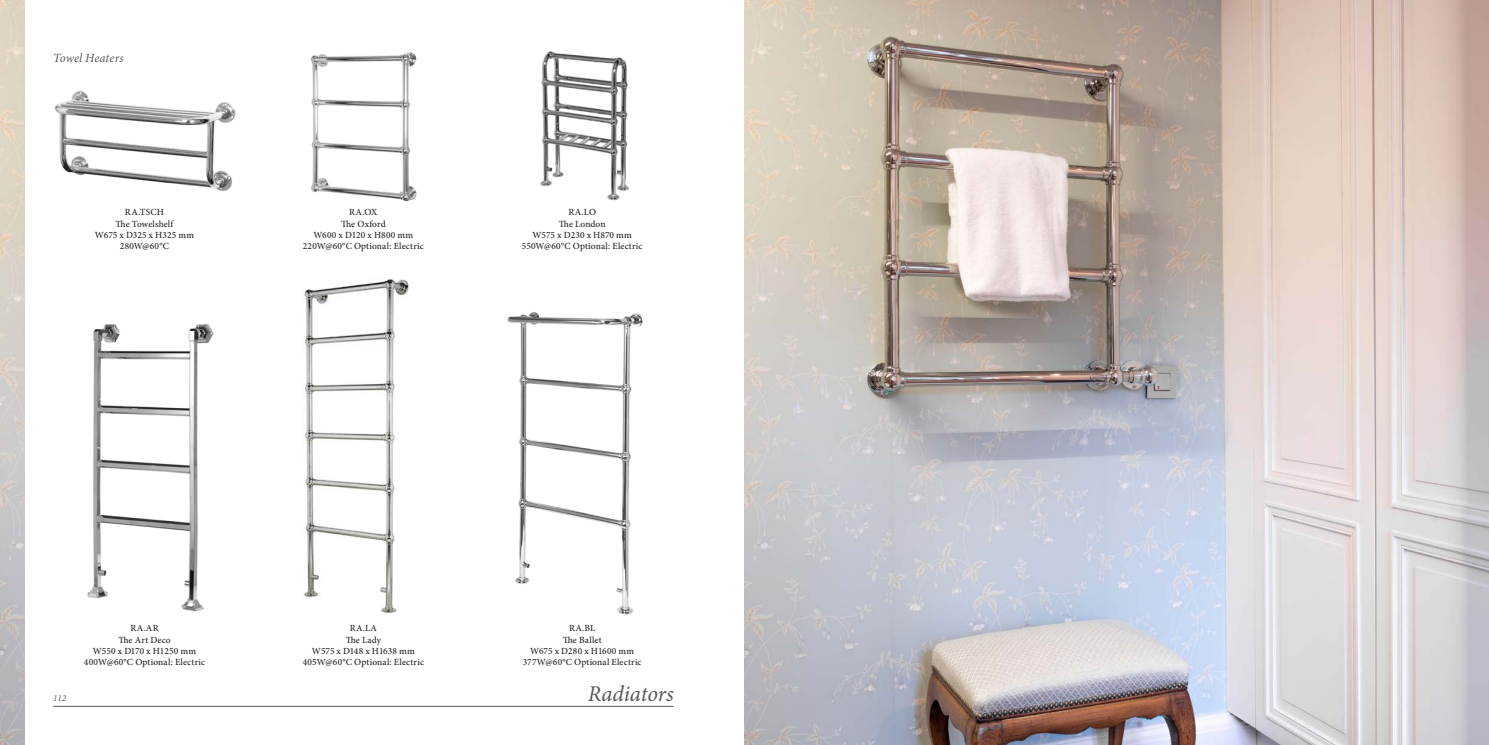
<style>
.page{position:relative;width:1489px;height:745px;background:#fff}
.page>*{position:absolute;margin:0;border:0;box-sizing:border-box;transform-origin:0 0}
.t1{font:italic 22.5px "Minion Pro";letter-spacing:-.005em;color:#57585a}
.subtitel{font:italic 12.5px "Minion Pro";letter-spacing:.005em;color:#57585a}
.omschrijving{font:500 9.38px "Minion Pro";letter-spacing:.015em;color:#231f20}
.omschrijving-2{font:500 9.38px "Minion Pro";letter-spacing:-.005em;color:#231f20}
.t2{font:italic 9px "Minion Pro";color:#57585a}
</style>
<div class="page">
<hr style="left:53px;top:705px;width:620px;height:1px;background:#57585a">
<img style="left:0;top:0;width:25px;height:744px">
<img style="left:55px;top:91px;width:181px;height:100px">
<img style="left:311px;top:52px;width:106px;height:150px">
<img style="left:540px;top:51px;width:89px;height:150px">
<img style="left:304px;top:279px;width:105px;height:334px">
<img style="left:507px;top:312px;width:136px;height:303px">
<img style="left:87px;top:324px;width:127px;height:288px">
<img style="left:744px;top:0;width:744px;height:744px">
<p class="subtitel" style="left:53px;top:50px;width:72px">Towel Heaters</p>
<p class="omschrijving" style="left:125px;top:206px;width:41px">RA.TSCH</p>
<p class="omschrijving" style="left:116px;top:217px;width:59px">The Towelshelf</p>
<p class="omschrijving" style="left:95px;top:228px;width:101px">W675 x D325 x H325 mm</p>
<p class="omschrijving" style="left:120px;top:239px;width:51px">280W@60°C</p>
<p class="omschrijving" style="left:349px;top:206px;width:30px">RA.OX</p>
<p class="omschrijving" style="left:341px;top:217px;width:46px">The Oxford</p>
<p class="omschrijving" style="left:313px;top:228px;width:101px">W600 x D120 x H800 mm</p>
<p class="omschrijving" style="left:303px;top:239px;width:122px">220W@60°C Optional: Electric</p>
<p class="omschrijving" style="left:568px;top:206px;width:29px">RA.LO</p>
<p class="omschrijving" style="left:559px;top:217px;width:48px">The London</p>
<p class="omschrijving" style="left:532px;top:228px;width:101px">W575 x D230 x H870 mm</p>
<p class="omschrijving" style="left:522px;top:239px;width:122px">550W@60°C Optional: Electric</p>
<p class="omschrijving" style="left:130px;top:621px;width:30px">RA.AR</p>
<p class="omschrijving" style="left:118px;top:633px;width:54px">The Art Deco</p>
<p class="omschrijving" style="left:93px;top:644px;width:105px">W550 x D170 x H1250 mm</p>
<p class="omschrijving" style="left:84px;top:655px;width:123px">400W@60°C Optional: Electric</p>
<p class="omschrijving" style="left:350px;top:621px;width:29px">RA.LA</p>
<p class="omschrijving" style="left:346px;top:633px;width:37px">The Lady</p>
<p class="omschrijving-2" style="left:312px;top:644px;width:104px">W575 x D148 x H1638 mm</p>
<p class="omschrijving" style="left:303px;top:655px;width:123px">405W@60°C Optional: Electric</p>
<p class="omschrijving" style="left:569px;top:621px;width:28px">RA.BL</p>
<p class="omschrijving" style="left:562px;top:633px;width:40px">The Ballet</p>
<p class="omschrijving" style="left:530px;top:644px;width:106px">W675 x D280 x H1600 mm</p>
<p class="omschrijving" style="left:523px;top:655px;width:120px">377W@60°C Optional Electric</p>
<p class="t2" style="left:53px;top:691px;width:14px">112</p>
<h1 class="t1" style="left:588px;top:678px;width:87px">Radiators</h1>
</div>
